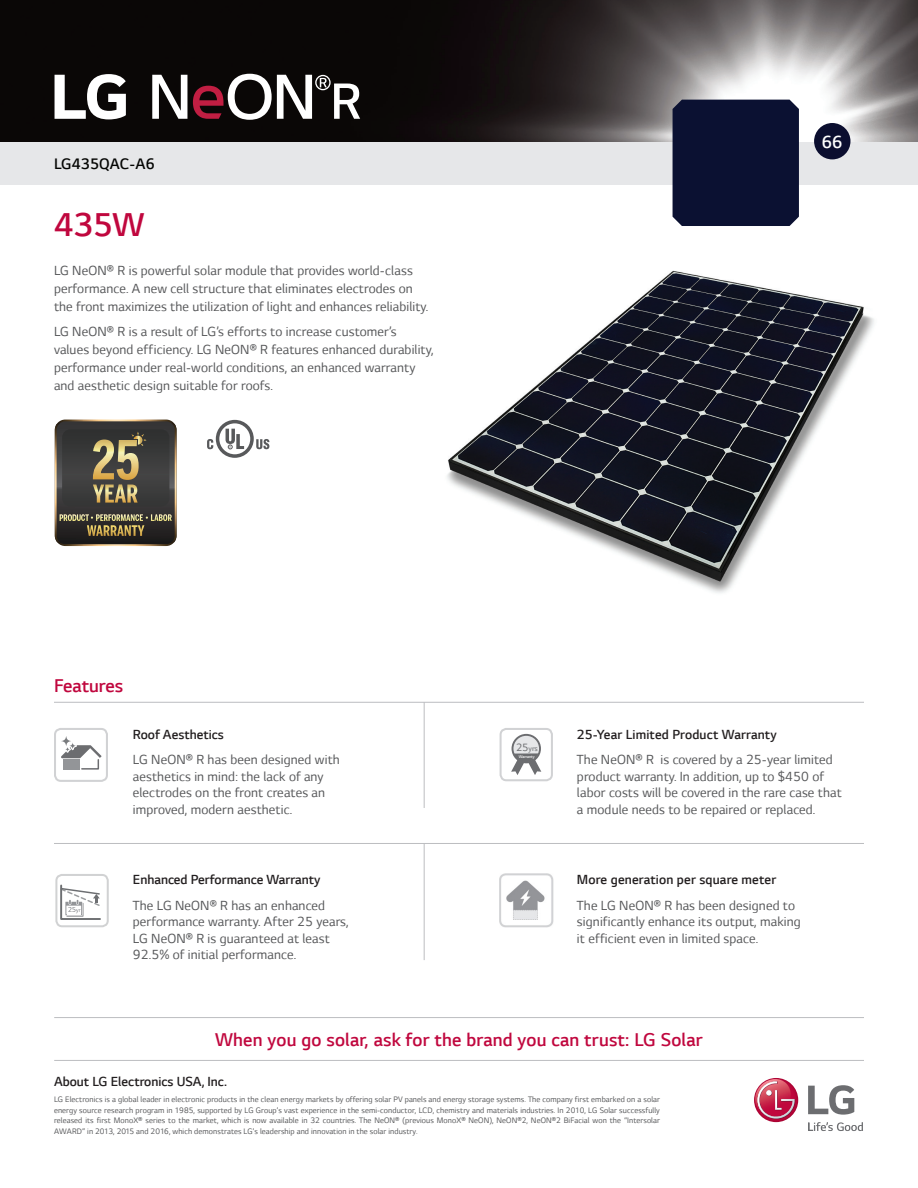
<style>
.page{position:relative;width:918px;height:1188px;background:#fff}
.page>*{position:absolute;margin:0;border:0;box-sizing:border-box;transform-origin:0 0}
.t1{font:300 37.5px "LG Smart";color:#c0073e}
.t2{font:300 21px "LG Smart";letter-spacing:.01em;color:#c0073e}
.t3{font:300 19.8px "LG Smart";color:#fff}
.t4{font:300 17.25px "LG Smart";letter-spacing:.01em;color:#040503}
.t5{font:15px/16.5px "LG Smart";letter-spacing:.01em;color:#57585a}
.t6{font:300 15px "LG Smart";color:#231f20}
.t7{font:9px/10.5px "LG Smart";letter-spacing:.01em;color:#57585a;text-align:justify}
.t8{font:300 8.25px "LG Smart";color:#7a7c7f}
.t9{font:300 4.5px "LG Smart";color:#fcfcfc}
.s1{font-weight:400;font-size:12px;color:#6c6d70}
</style>
<div class="page">
<img style="left:447px;top:270px;width:427px;height:323px">
<div style="left:0;top:141px;width:918px;height:44px;background:#e6e7e9"></div>
<img style="left:0;top:0;width:918px;height:141px">
<div style="left:814px;top:123px;width:37px;height:36px;background:#0b0e2f;border-radius:50%"></div>
<svg style="left:152px;top:75px;width:35px;height:44px"></svg>
<svg style="left:55px;top:74px;width:71px;height:45px"></svg>
<svg style="left:193px;top:74px;width:167px;height:46px"></svg>
<svg style="left:256px;top:439px;width:14px;height:10px"></svg>
<svg style="left:216px;top:420px;width:38px;height:38px"></svg>
<div style="left:219px;top:423px;width:31px;height:31px;background:#fff;border-radius:50%"></div>
<svg style="left:226px;top:429px;width:18px;height:20px"></svg>
<svg style="left:207px;top:439px;width:6px;height:10px"></svg>
<div style="left:673px;top:100px;width:126px;height:126px;background:#0b1132"></div>
<svg style="left:55px;top:420px;width:122px;height:126px;background:#554f42"></svg>
<hr style="left:54px;top:702px;width:810px;height:1px;background:#bcbdc0">
<hr style="left:54px;top:843px;width:810px;height:1px;background:#bcbdc0">
<div style="left:54px;top:728px;width:54px;height:54px;border:2px solid #d1d2d4;border-radius:6px"></div>
<div style="left:60px;top:735px;width:12px;height:12px;border:2px solid #fff;border-radius:5px"></div>
<div style="left:68px;top:741px;width:9px;height:9px;border:2px solid #fff;border-radius:3px"></div>
<svg style="left:61px;top:736px;width:10px;height:10px"></svg>
<svg style="left:69px;top:743px;width:7px;height:6px"></svg>
<svg style="left:61px;top:745px;width:41px;height:25px"></svg>
<div style="left:500px;top:728px;width:53px;height:53px;border:2px solid #d1d2d4;border-radius:6px"></div>
<svg style="left:512px;top:734px;width:29px;height:29px"></svg>
<div style="left:513px;top:736px;width:26px;height:25px;background:#e6e7e9;border-radius:50%"></div>
<svg style="left:511px;top:753px;width:30px;height:22px"></svg>
<div style="left:55px;top:874px;width:54px;height:53px;border:2px solid #d1d2d3;border-radius:6px"></div>
<svg style="left:60px;top:884px;width:41px;height:36px"></svg>
<hr style="left:424px;top:702px;width:1px;height:106px;background:#bcbdc0">
<hr style="left:424px;top:843px;width:1px;height:117px;background:#bcbdc0">
<hr style="left:54px;top:1060px;width:810px;height:1px;background:#bcbdc0">
<hr style="left:54px;top:1017px;width:810px;height:1px;background:#bcbdc0">
<img style="left:500px;top:874px;width:54px;height:53px">
<svg style="left:808px;top:1122px;width:55px;height:9px"></svg>
<svg style="left:808px;top:1085px;width:46px;height:30px"></svg>
<svg style="left:754px;top:1078px;width:44px;height:44px"></svg>
<svg style="left:754px;top:1079px;width:41px;height:40px"></svg>
<p class="t4" style="left:54px;top:155px;width:102px">LG435QAC-A6</p>
<p class="t1" style="left:54px;top:205px;width:92px">435W</p>
<p class="t5" style="left:54px;top:262px;width:376px;line-height:18px">LG NeON® R is powerful solar module that provides world-class performance. A new cell structure that eliminates electrodes on the front maximizes the utilization of light and enhances reliability.</p>
<p class="t5" style="left:54px;top:323px;width:381px;line-height:18px">LG NeON® R is a result of LG’s efforts to increase customer’s values beyond efficiency. LG NeON® R features enhanced durability, performance under real-world conditions, an enhanced warranty and aesthetic design suitable for roofs.</p>
<p class="t3" style="left:822px;top:132px;width:22px">66</p>
<p class="t2" style="left:54px;top:675px;width:71px">Features</p>
<p class="t6" style="left:133px;top:726px;width:92px">Roof Aesthetics</p>
<p class="t5" style="left:133px;top:751px;width:208px">LG NeON® R has been designed with aesthetics in mind: the lack of any electrodes on the front creates an improved, modern aesthetic.</p>
<p class="t6" style="left:133px;top:872px;width:189px">Enhanced Performance Warranty</p>
<p class="t5" style="left:133px;top:897px;width:217px">The LG NeON® R has an enhanced performance warranty. After 25 years,<br>LG NeON® R is guaranteed at least<br>92.5% of initial performance.</p>
<p class="t8" style="left:516px;top:744px;width:23px"><span class="s1">25</span>yrs</p>
<p class="t9" style="left:519px;top:754px;width:18px">Warranty</p>
<p class="t6" style="left:577px;top:726px;width:201px">25-Year Limited Product Warranty</p>
<p class="t5" style="left:577px;top:751px;width:266px">The NeON® R is covered by a 25-year limited product warranty. In addition, up to $450 of labor costs will be covered in the rare case that a module needs to be repaired or replaced.</p>
<p class="t6" style="left:577px;top:872px;width:201px">More generation per square meter</p>
<p class="t5" style="left:577px;top:897px;width:220px">The LG NeON® R has been designed to</p>
<p class="t5" style="left:577px;top:914px;width:225px">significantly enhance its output, making it efficient even in limited space.</p>
<p class="t2" style="left:215px;top:1029px;width:489px">When you go solar, ask for the brand you can trust: LG Solar</p>
<p class="t6" style="left:54px;top:1073px;width:175px">About LG Electronics USA, Inc.</p>
<p class="t7" style="left:54px;top:1094px;width:607px">LG Electronics is a global leader in electronic products in the clean energy markets by offering solar PV panels and energy storage systems. The company first embarked on a solar energy source research program in 1985, supported by LG Group’s vast experience in the semi-conductor, LCD, chemistry and materials industries. In 2010, LG Solar successfully released its first MonoX® series to the market, which is now available in 32 countries. The NeON® (previous MonoX® NeON), NeON®2, NeON®2 BiFacial won the “Intersolar AWARD” in 2013, 2015 and 2016, which demonstrates LG’s leadership and innovation in the solar industry.</p>
</div>
